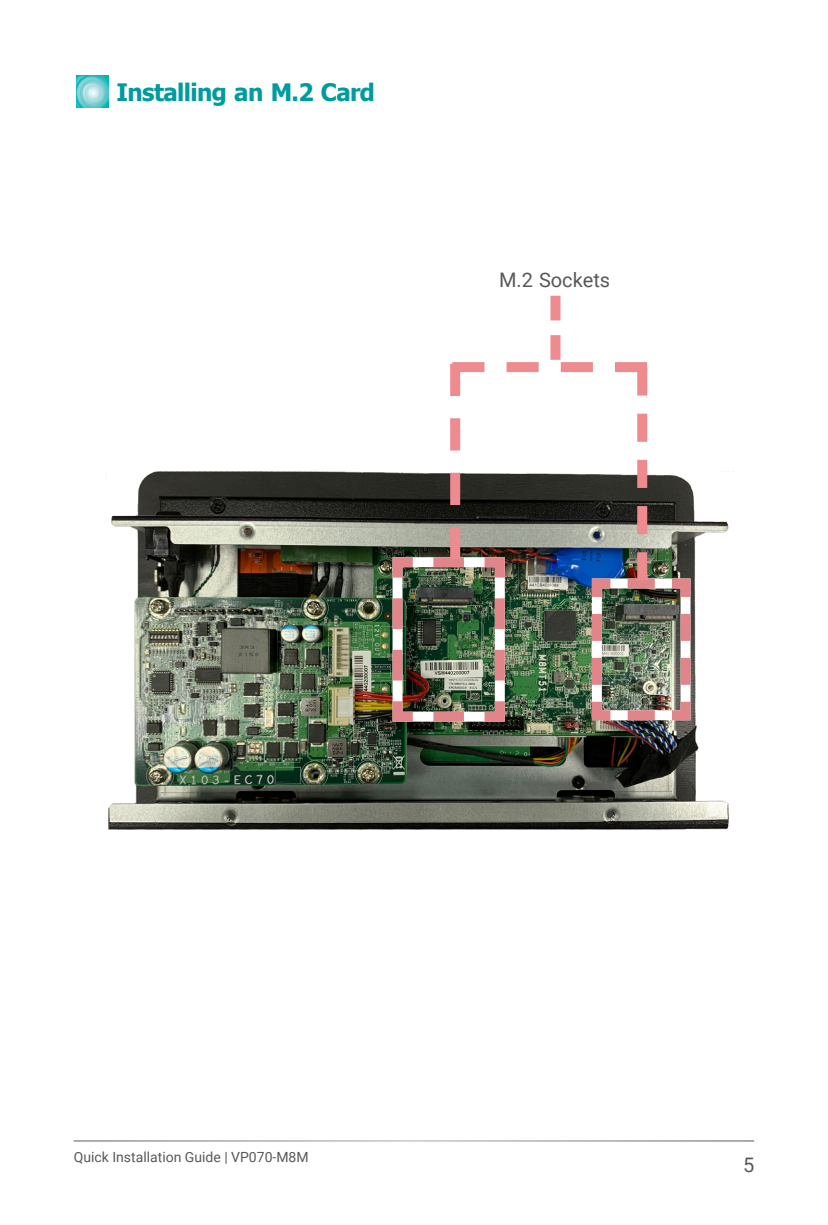
<style>
.page{position:relative;width:828px;height:1225px;background:#fff}
.page>*{position:absolute;margin:0;border:0;box-sizing:border-box;transform-origin:0 0}
.Subheading_1{font:700 24px "Tahoma";letter-spacing:-.025em;color:#009b9e}
.Body_Text{font:20px "Roboto";color:#57585a}
.t1{font:14px "Roboto";color:#57585a}
</style>
<div class="page">
<svg style="left:76px;top:76px;width:32px;height:32px"></svg>
<img style="left:108px;top:471px;width:626px;height:359px">
<img style="left:387px;top:296px;width:308px;height:430px">
<hr style="left:74px;top:1140px;width:680px;height:1px;background:#57585a">
<p class="Subheading_1" style="left:117px;top:76px;width:260px">Installing an M.2 Card</p>
<p class="Body_Text" style="left:499px;top:266px;width:113px">M.2 Sockets</p>
<p class="t1" style="left:74px;top:1147px;width:236px">Quick Installation Guide | VP070-M8M</p>
<h2 class="Body_Text" style="left:743px;top:1150px;width:13px">5</h2>
</div>
